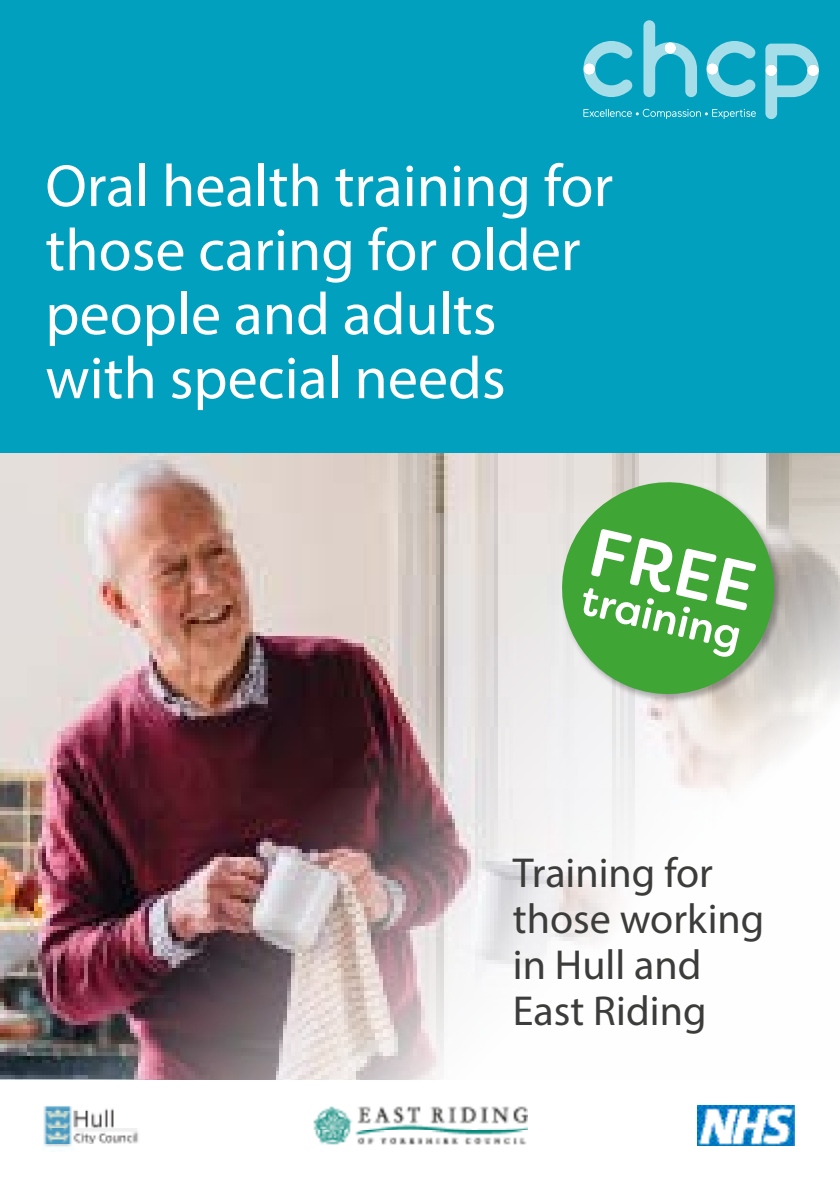
<style>
.page{position:relative;width:840px;height:1191px;background:#fff}
.page>*{position:absolute;margin:0;border:0;box-sizing:border-box;transform-origin:0 0}
.t1{font:500 68px "Filson Soft";color:#fff}
.t2{font:60px/64px "Myriad Pro";color:#fff}
.t3{font:42px/46px "Myriad Pro";color:#3c3c3b}
.t4{font:500 42px "Filson Soft";color:#fff}
</style>
<div class="page">
<img style="left:0;top:452px;width:839px;height:628px">
<div style="left:0;top:0;width:839px;height:452px;background:#00a0be"></div>
<svg style="left:643px;top:20px;width:53px;height:77px"></svg>
<div style="left:664px;top:42px;width:11px;height:12px;background:#fff;border-radius:50%"></div>
<svg style="left:765px;top:44px;width:53px;height:75px"></svg>
<svg style="left:583px;top:41px;width:49px;height:56px"></svg>
<svg style="left:706px;top:41px;width:49px;height:56px"></svg>
<svg style="left:583px;top:109px;width:172px;height:10px"></svg>
<svg style="left:548px;top:468px;width:239px;height:240px;background:#7bb872"></svg>
<img style="left:697px;top:1106px;width:97px;height:39px">
<img style="left:313px;top:1106px;width:214px;height:39px">
<img style="left:43px;top:1106px;width:96px;height:41px">
<p class="t2" style="left:45px;top:153px;width:569px">Oral health training for those caring for older people and adults with special needs</p>
<p class="t1" style="left:600px;top:508px;width:170px;rotate:13deg">FREE</p>
<p class="t4" style="left:587px;top:572px;width:165px;rotate:13deg">training</p>
<p class="t3" style="left:512px;top:849px;width:253px">Training for those working in Hull and<br>East Riding</p>
</div>
